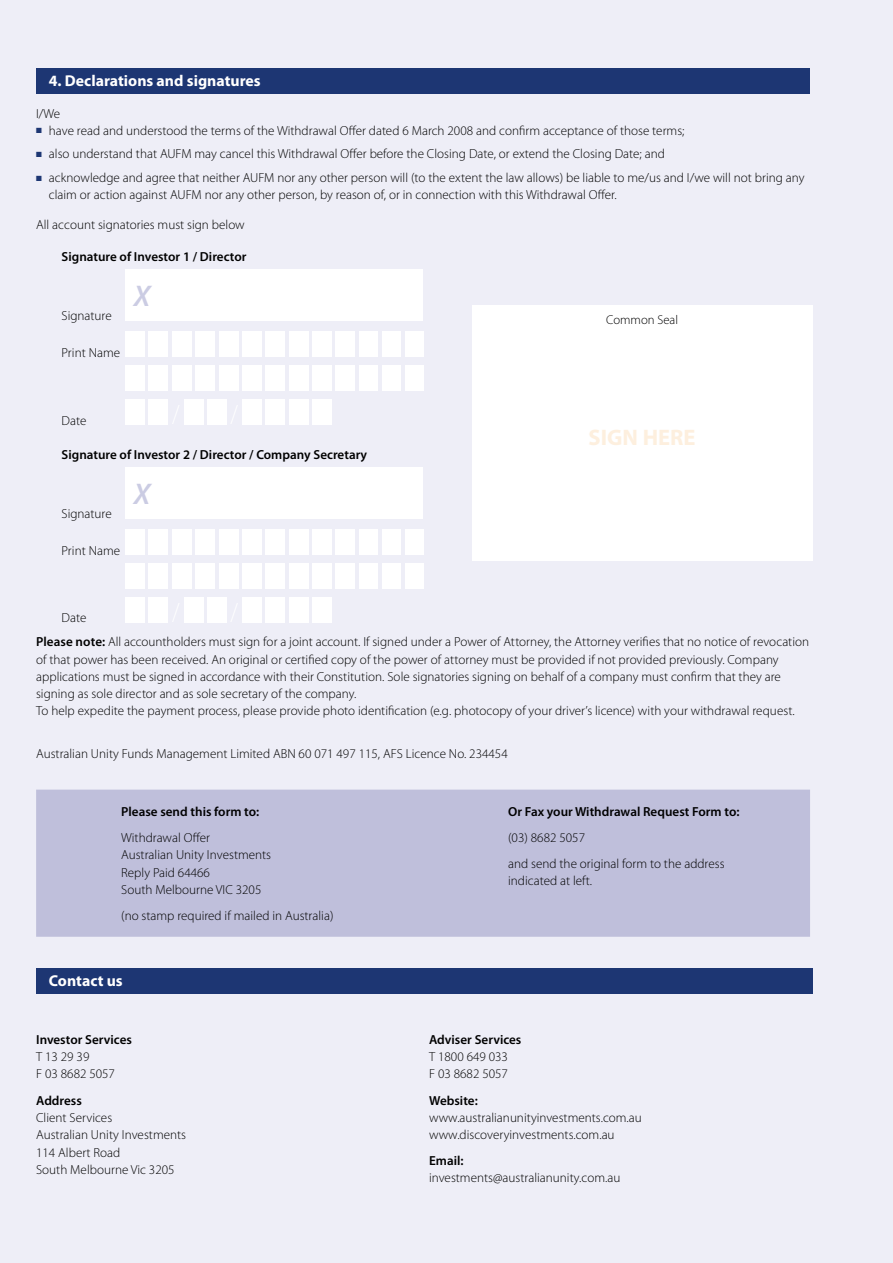
<style>
.page{position:relative;width:893px;height:1263px;background:#eeeef7}
.page>*{position:absolute;margin:0;border:0;box-sizing:border-box;transform-origin:0 0}
.t1{font:italic 600 30px "Myriad Pro";color:#cbcce3}
.t2{font:700 22.5px "Myriad Pro";color:#fdefde}
.t3{font:700 15.75px "Myriad Pro";color:#fff}
.t4{font:300 13.2px/17.2px "Myriad Pro";color:#000}
.t5{font:600 13.2px "Myriad Pro";color:#000}
.t6{font:300 12.75px "Myriad Pro";color:#000}
.s1{color:#1d3673}
.s2{font-weight:600}
</style>
<div class="page">
<div style="left:36px;top:68px;width:774px;height:26px;background:#1d3673"></div>
<div style="left:472px;top:305px;width:340px;height:256px;background:#fff"></div>
<div style="left:125px;top:269px;width:298px;height:51px;background:#fff"></div>
<div style="left:125px;top:331px;width:20px;height:26px;background:#fff"></div>
<div style="left:149px;top:331px;width:19px;height:26px;background:#fff"></div>
<div style="left:172px;top:331px;width:19px;height:26px;background:#fff"></div>
<div style="left:196px;top:331px;width:19px;height:26px;background:#fff"></div>
<div style="left:219px;top:331px;width:19px;height:26px;background:#fff"></div>
<div style="left:242px;top:331px;width:19px;height:26px;background:#fff"></div>
<div style="left:266px;top:331px;width:19px;height:26px;background:#fff"></div>
<div style="left:289px;top:331px;width:19px;height:26px;background:#fff"></div>
<div style="left:313px;top:331px;width:19px;height:26px;background:#fff"></div>
<div style="left:336px;top:331px;width:19px;height:26px;background:#fff"></div>
<div style="left:359px;top:331px;width:19px;height:26px;background:#fff"></div>
<div style="left:382px;top:331px;width:19px;height:26px;background:#fff"></div>
<div style="left:405px;top:331px;width:19px;height:26px;background:#fff"></div>
<div style="left:125px;top:365px;width:20px;height:26px;background:#fff"></div>
<div style="left:149px;top:365px;width:19px;height:26px;background:#fff"></div>
<div style="left:172px;top:365px;width:19px;height:26px;background:#fff"></div>
<div style="left:196px;top:365px;width:19px;height:26px;background:#fff"></div>
<div style="left:219px;top:365px;width:19px;height:26px;background:#fff"></div>
<div style="left:242px;top:365px;width:19px;height:26px;background:#fff"></div>
<div style="left:266px;top:365px;width:19px;height:26px;background:#fff"></div>
<div style="left:289px;top:365px;width:19px;height:26px;background:#fff"></div>
<div style="left:313px;top:365px;width:19px;height:26px;background:#fff"></div>
<div style="left:336px;top:365px;width:19px;height:26px;background:#fff"></div>
<div style="left:359px;top:365px;width:19px;height:26px;background:#fff"></div>
<div style="left:382px;top:365px;width:19px;height:26px;background:#fff"></div>
<div style="left:405px;top:365px;width:19px;height:26px;background:#fff"></div>
<div style="left:125px;top:399px;width:20px;height:26px;background:#fff"></div>
<div style="left:149px;top:399px;width:19px;height:26px;background:#fff"></div>
<div style="left:184px;top:399px;width:19px;height:26px;background:#fff"></div>
<div style="left:207px;top:399px;width:19px;height:26px;background:#fff"></div>
<div style="left:243px;top:399px;width:19px;height:26px;background:#fff"></div>
<div style="left:266px;top:399px;width:19px;height:26px;background:#fff"></div>
<div style="left:289px;top:399px;width:19px;height:26px;background:#fff"></div>
<div style="left:313px;top:399px;width:19px;height:26px;background:#fff"></div>
<div style="left:125px;top:467px;width:298px;height:51px;background:#fff"></div>
<div style="left:125px;top:529px;width:20px;height:26px;background:#fff"></div>
<div style="left:149px;top:529px;width:19px;height:26px;background:#fff"></div>
<div style="left:172px;top:529px;width:19px;height:26px;background:#fff"></div>
<div style="left:196px;top:529px;width:19px;height:26px;background:#fff"></div>
<div style="left:219px;top:529px;width:19px;height:26px;background:#fff"></div>
<div style="left:242px;top:529px;width:19px;height:26px;background:#fff"></div>
<div style="left:266px;top:529px;width:19px;height:26px;background:#fff"></div>
<div style="left:289px;top:529px;width:19px;height:26px;background:#fff"></div>
<div style="left:313px;top:529px;width:19px;height:26px;background:#fff"></div>
<div style="left:336px;top:529px;width:19px;height:26px;background:#fff"></div>
<div style="left:359px;top:529px;width:19px;height:26px;background:#fff"></div>
<div style="left:382px;top:529px;width:19px;height:26px;background:#fff"></div>
<div style="left:405px;top:529px;width:19px;height:26px;background:#fff"></div>
<div style="left:125px;top:563px;width:20px;height:25px;background:#fff"></div>
<div style="left:149px;top:563px;width:19px;height:25px;background:#fff"></div>
<div style="left:172px;top:563px;width:19px;height:25px;background:#fff"></div>
<div style="left:196px;top:563px;width:19px;height:25px;background:#fff"></div>
<div style="left:219px;top:563px;width:19px;height:25px;background:#fff"></div>
<div style="left:242px;top:563px;width:19px;height:25px;background:#fff"></div>
<div style="left:266px;top:563px;width:19px;height:25px;background:#fff"></div>
<div style="left:289px;top:563px;width:19px;height:25px;background:#fff"></div>
<div style="left:313px;top:563px;width:19px;height:25px;background:#fff"></div>
<div style="left:336px;top:563px;width:19px;height:25px;background:#fff"></div>
<div style="left:359px;top:563px;width:19px;height:25px;background:#fff"></div>
<div style="left:382px;top:563px;width:19px;height:25px;background:#fff"></div>
<div style="left:405px;top:563px;width:19px;height:25px;background:#fff"></div>
<div style="left:125px;top:597px;width:20px;height:25px;background:#fff"></div>
<div style="left:149px;top:597px;width:19px;height:25px;background:#fff"></div>
<div style="left:184px;top:597px;width:19px;height:25px;background:#fff"></div>
<div style="left:207px;top:597px;width:19px;height:25px;background:#fff"></div>
<div style="left:243px;top:597px;width:19px;height:25px;background:#fff"></div>
<div style="left:266px;top:597px;width:19px;height:25px;background:#fff"></div>
<div style="left:289px;top:597px;width:19px;height:25px;background:#fff"></div>
<div style="left:313px;top:597px;width:19px;height:25px;background:#fff"></div>
<div style="left:36px;top:790px;width:774px;height:147px;background:#bfbfdb"></div>
<div style="left:36px;top:968px;width:776px;height:26px;background:#1d3673"></div>
<p class="t3" style="left:49px;top:70px;width:213px">4. Declarations and signatures</p>
<p class="t4" style="left:36px;top:105px;width:26px">I/We</p>
<p class="t4" style="left:36px;top:122px;width:650px"><span class="s1">■</span> have read and understood the terms of the Withdrawal Offer dated 6 March 2008 and confirm acceptance of those terms;</p>
<p class="t4" style="left:36px;top:146px;width:630px"><span class="s1">■</span> also understand that AUFM may cancel this Withdrawal Offer before the Closing Date, or extend the Closing Date; and</p>
<p class="t4" style="left:49px;top:169px;width:757px;text-indent:-13px"><span class="s1">■</span> acknowledge and agree that neither AUFM nor any other person will (to the extent the law allows) be liable to me/us and I/we will not bring any claim or action against AUFM nor any other person, by reason of, or in connection with this Withdrawal Offer.</p>
<p class="t4" style="left:36px;top:217px;width:210px">All account signatories must sign below</p>
<p class="t5" style="left:62px;top:248px;width:186px">Signature of Investor 1 / Director</p>
<p class="t4" style="left:62px;top:308px;width:52px">Signature</p>
<p class="t4" style="left:62px;top:344px;width:60px">Print Name</p>
<h1 class="t1" style="left:134px;top:277px;width:18px">X</h1>
<p class="t4" style="left:62px;top:412px;width:26px">Date</p>
<p class="t5" style="left:62px;top:446px;width:307px">Signature of Investor 2 / Director / Company Secretary</p>
<p class="t4" style="left:62px;top:505px;width:52px">Signature</p>
<p class="t4" style="left:62px;top:542px;width:60px">Print Name</p>
<h1 class="t1" style="left:134px;top:475px;width:18px">X</h1>
<p class="t6" style="left:606px;top:312px;width:73px">Common Seal</p>
<h2 class="t2" style="left:589px;top:422px;width:109px">SIGN HERE</h2>
<p class="t4" style="left:36px;top:606px;width:775px;line-height:24px;text-indent:26px">Date<br><span class="s2">Please note:</span> All accountholders must sign for a joint account. If signed under a Power of Attorney, the Attorney verifies that no notice of revocation</p>
<p class="t4" style="left:36px;top:651px;width:760px">of that power has been received. An original or certified copy of the power of attorney must be provided if not provided previously. Company applications must be signed in accordance with their Constitution. Sole signatories signing on behalf of a company must confirm that they are signing as sole director and as sole secretary of the company.<br>To help expedite the payment process, please provide photo identification (e.g. photocopy of your driver’s licence) with your withdrawal request.</p>
<p class="t4" style="left:36px;top:745px;width:473px">Australian Unity Funds Management Limited ABN 60 071 497 115, AFS Licence No. 234454</p>
<p class="t5" style="left:121px;top:804px;width:140px">Please send this form to:</p>
<p class="t4" style="left:121px;top:829px;width:152px">Withdrawal Offer<br>Australian Unity Investments<br>Reply Paid 64466<br>South Melbourne VIC 3205</p>
<p class="t4" style="left:121px;top:907px;width:214px">(no stamp required if mailed in Australia)</p>
<p class="t3" style="left:49px;top:970px;width:75px">Contact us</p>
<p class="t5" style="left:36px;top:1031px;width:97px">Investor Services</p>
<p class="t4" style="left:36px;top:1048px;width:80px">T 13 29 39<br>F 03 8682 5057</p>
<p class="t5" style="left:36px;top:1092px;width:47px">Address</p>
<p class="t4" style="left:36px;top:1109px;width:152px">Client Services<br>Australian Unity Investments<br>114 Albert Road<br>South Melbourne Vic 3205</p>
<p class="t5" style="left:508px;top:804px;width:233px">Or Fax your Withdrawal Request Form to:</p>
<p class="t4" style="left:508px;top:825px;width:218px;line-height:25.8px">(03) 8682 5057<br>and send the original form to the address</p>
<p class="t4" style="left:508px;top:872px;width:85px">indicated at left.</p>
<p class="t5" style="left:429px;top:1031px;width:94px">Adviser Services</p>
<p class="t4" style="left:429px;top:1048px;width:80px">T 1800 649 033<br>F 03 8682 5057</p>
<p class="t5" style="left:429px;top:1092px;width:50px">Website:</p>
<p class="t4" style="left:429px;top:1109px;width:214px">www.australianunityinvestments.com.au www.discoveryinvestments.com.au</p>
<p class="t5" style="left:429px;top:1152px;width:36px">Email:</p>
<p class="t4" style="left:429px;top:1170px;width:193px">investments@australianunity.com.au</p>
</div>
